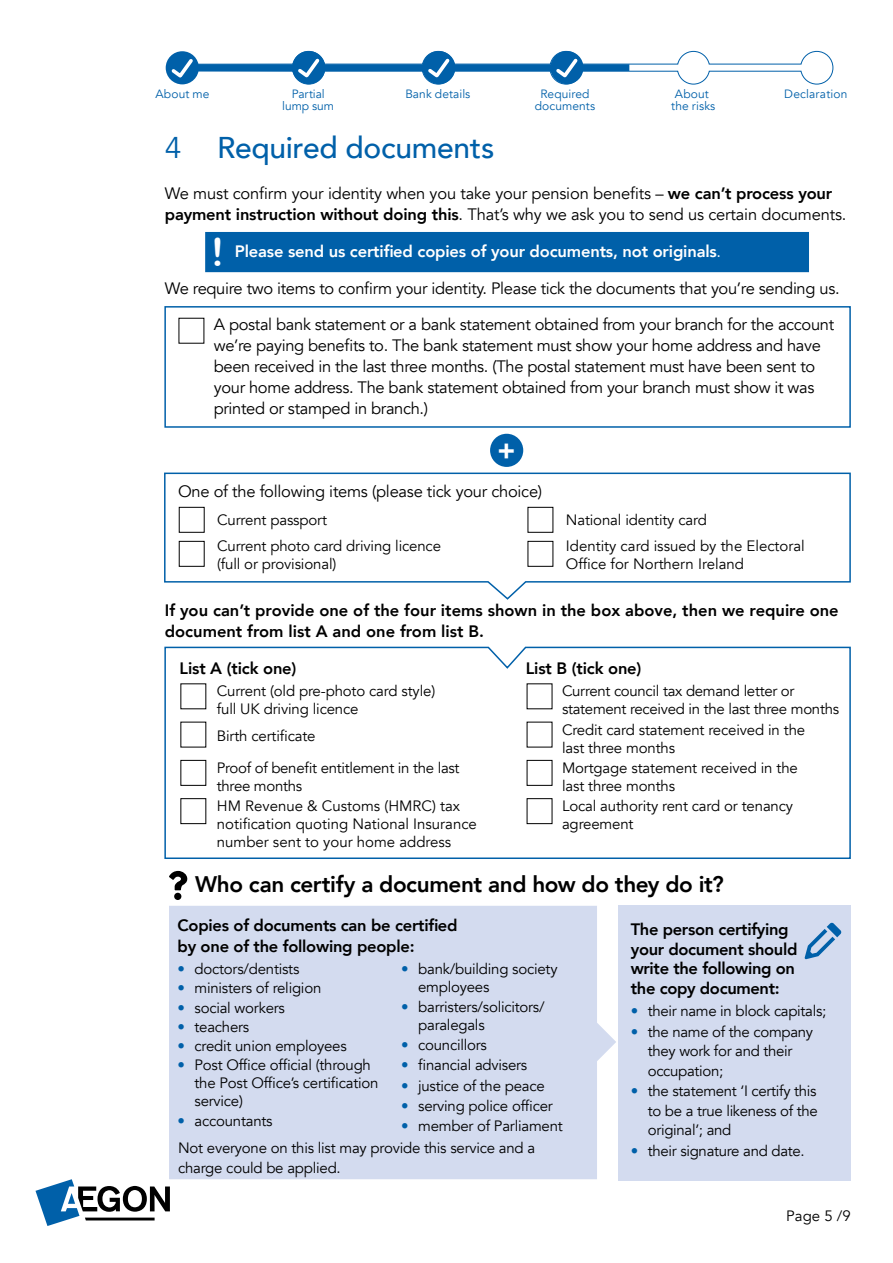
<style>
.page{position:relative;width:893px;height:1263px;background:#fff}
.page>*{position:absolute;margin:0;border:0;box-sizing:border-box;transform-origin:0 0}
.t1{font:38.7px "Arial Rounded MT Bold";color:#fff}
.t2{font:500 30px "Avenir";letter-spacing:-.01em;color:#0060a9}
.t3{font:900 27px "Avenir";color:#fff}
.t4{font:800 22.5px "Avenir";letter-spacing:-.015em;color:#000}
.t5{font:16.5px/21px "Avenir";letter-spacing:-.02em;color:#000}
.t6{font:800 16.5px/19.8px "Avenir";letter-spacing:-.015em;color:#000}
.t7{font:800 16.5px "Avenir";letter-spacing:-.01em;color:#fff}
.t8{font:15px/18px "Avenir";letter-spacing:-.015em;color:#000}
.t9{font:12px/12px "Avenir";letter-spacing:.01em;color:#0060a9;text-align:center}
.s1{font-weight:400}
.s2{font-weight:800}
.s3{color:#0060a9}
</style>
<div class="page">
<div style="left:205px;top:232px;width:604px;height:40px;background:#0060a9"></div>
<div style="left:169px;top:906px;width:447px;height:273px;background:#d3dbef"></div>
<div style="left:618px;top:906px;width:232px;height:275px;background:#d3dbef"></div>
<svg style="left:805px;top:923px;width:36px;height:36px"></svg>
<div style="left:174px;top:893px;width:7px;height:7px;background:#000;border-radius:50%"></div>
<svg style="left:169px;top:871px;width:18px;height:19px"></svg>
<div style="left:164px;top:306px;width:687px;height:122px;background:#fff;border:2px solid #0060a9"></div>
<svg style="left:164px;top:472px;width:687px;height:128px"></svg>
<svg style="left:164px;top:646px;width:687px;height:213px"></svg>
<svg style="left:36px;top:1179px;width:134px;height:47px"></svg>
<div style="left:490px;top:434px;width:33px;height:33px;background:#0060a9;border-radius:50%"></div>
<div style="left:166px;top:51px;width:33px;height:33px;background:#0060a9;border-radius:50%"></div>
<svg style="left:168px;top:51px;width:666px;height:34px"></svg>
<p class="t9" style="left:155px;top:88px;width:55px">About me</p>
<p class="t9" style="left:282px;top:88px;width:53px">Partial lump sum</p>
<p class="t9" style="left:405px;top:88px;width:66px">Bank details</p>
<p class="t9" style="left:671px;top:88px;width:46px">About the risks</p>
<p class="t9" style="left:540px;top:88px;width:51px">Required</p>
<p class="t9" style="left:784px;top:88px;width:65px">Declaration</p>
<p class="t9" style="left:535px;top:100px;width:62px">documents</p>
<h2 class="t2" style="left:165px;top:121px;width:331px"><span class="s1">4</span> Required documents</h2>
<p class="t5" style="left:165px;top:183px;width:683px">We must confirm your identity when you take your pension benefits – <span class="s2">we can’t process your payment instruction without doing this</span>. That’s why we ask you to send us certain documents.</p>
<h1 class="t1" style="left:211px;top:230px;width:14px">!</h1>
<p class="t7" style="left:235px;top:238px;width:488px">Please send us certified copies of your documents, not originals<span class="s1">.</span></p>
<p class="t5" style="left:165px;top:278px;width:676px">We require two items to confirm your identity. Please tick the documents that you’re sending us.</p>
<p class="t5" style="left:214px;top:314px;width:622px;text-indent:-36px">■ A postal bank statement or a bank statement obtained from your branch for the account we’re paying benefits to. The bank statement must show your home address and have been received in the last three months. (The postal statement must have been sent to your home address. The bank statement obtained from your branch must show it was printed or stamped in branch.)</p>
<h3 class="t3" style="left:498px;top:427px;width:19px">+</h3>
<p class="t5" style="left:178px;top:481px;width:366px">One of the following items (please tick your choice)</p>
<p class="t8" style="left:178px;top:511px;width:151px">■ Current passport</p>
<p class="t8" style="left:527px;top:511px;width:182px">■ National identity card</p>
<p class="t8" style="left:217px;top:537px;width:225px;text-indent:-39px">■ Current photo card driving licence (full or provisional)</p>
<p class="t8" style="left:566px;top:537px;width:240px;text-indent:-39px">■ Identity card issued by the Electoral<br>Office for Northern Ireland</p>
<p class="t6" style="left:165px;top:600px;width:675px;line-height:21px">If you can’t provide one of the four items shown in the box above, then we require one document from list A and one from list B.</p>
<p class="t6" style="left:180px;top:658px;width:118px">List A (tick one)</p>
<p class="t6" style="left:526px;top:658px;width:117px">List B (tick one)</p>
<p class="t8" style="left:217px;top:682px;width:220px;text-indent:-37px">■ Current (old pre-photo card style) full UK driving licence</p>
<p class="t8" style="left:562px;top:682px;width:279px;text-indent:-36px">■ Current council tax demand letter or statement received in the last three months</p>
<p class="t8" style="left:180px;top:727px;width:137px">■ Birth certificate</p>
<p class="t8" style="left:562px;top:721px;width:245px;text-indent:-36px">■ Credit card statement received in the last three months</p>
<p class="t8" style="left:217px;top:759px;width:244px;text-indent:-37px">■ Proof of benefit entitlement in the last three months</p>
<p class="t8" style="left:562px;top:759px;width:237px;text-indent:-36px">■ Mortgage statement received in the last three months</p>
<p class="t8" style="left:217px;top:797px;width:262px;text-indent:-37px">■ HM Revenue &amp; Customs (HMRC) tax notification quoting National Insurance number sent to your home address</p>
<p class="t8" style="left:562px;top:797px;width:233px;text-indent:-36px">■ Local authority rent card or tenancy agreement</p>
<h3 class="t4" style="left:195px;top:867px;width:530px">Who can certify a document and how do they do it?</h3>
<p class="t6" style="left:178px;top:914px;width:282px;line-height:21px">Copies of documents can be certified by one of the following people:</p>
<p class="t8" style="left:178px;top:960px;width:123px"><span class="s3">•</span> doctors/dentists</p>
<p class="t8" style="left:178px;top:979px;width:145px"><span class="s3">•</span> ministers of religion</p>
<p class="t8" style="left:178px;top:999px;width:109px"><span class="s3">•</span> social workers</p>
<p class="t8" style="left:178px;top:1018px;width:73px"><span class="s3">•</span> teachers</p>
<p class="t8" style="left:178px;top:1037px;width:171px"><span class="s3">•</span> credit union employees</p>
<p class="t8" style="left:195px;top:1056px;width:185px;text-indent:-17px"><span class="s3">•</span> Post Office official (through the Post Office’s certification service)</p>
<p class="t8" style="left:178px;top:1112px;width:97px"><span class="s3">•</span> accountants</p>
<p class="t6" style="left:631px;top:919px;width:168px">The person certifying your document should write the following on the copy document:</p>
<p class="t8" style="left:631px;top:1002px;width:197px"><span class="s3">•</span> their name in block capitals;</p>
<p class="t8" style="left:648px;top:1022px;width:167px;line-height:19.5px;text-indent:-17px"><span class="s3">•</span> the name of the company they work for and their occupation;</p>
<p class="t8" style="left:648px;top:1082px;width:171px;line-height:19.5px;text-align:justify;text-indent:-17px"><span class="s3">•</span> the statement ‘I certify this to be a true likeness of the original’; and</p>
<p class="t8" style="left:631px;top:1142px;width:175px"><span class="s3">•</span> their signature and date.</p>
<p class="t8" style="left:418px;top:960px;width:141px;text-indent:-17px"><span class="s3">•</span> bank/building society employees</p>
<p class="t8" style="left:418px;top:998px;width:128px;text-indent:-17px"><span class="s3">•</span> barristers/solicitors/ paralegals</p>
<p class="t8" style="left:401px;top:1036px;width:87px"><span class="s3">•</span> councillors</p>
<p class="t8" style="left:401px;top:1056px;width:128px"><span class="s3">•</span> financial advisers</p>
<p class="t8" style="left:401px;top:1077px;width:145px"><span class="s3">•</span> justice of the peace</p>
<p class="t8" style="left:401px;top:1097px;width:153px"><span class="s3">•</span> serving police officer</p>
<p class="t8" style="left:401px;top:1117px;width:163px"><span class="s3">•</span> member of Parliament</p>
<p class="t8" style="left:178px;top:1139px;width:359px;line-height:19.5px">Not everyone on this list may provide this service and a charge could be applied.</p>
<p class="t8" style="left:786px;top:1207px;width:66px">Page 5 /9</p>
</div>
